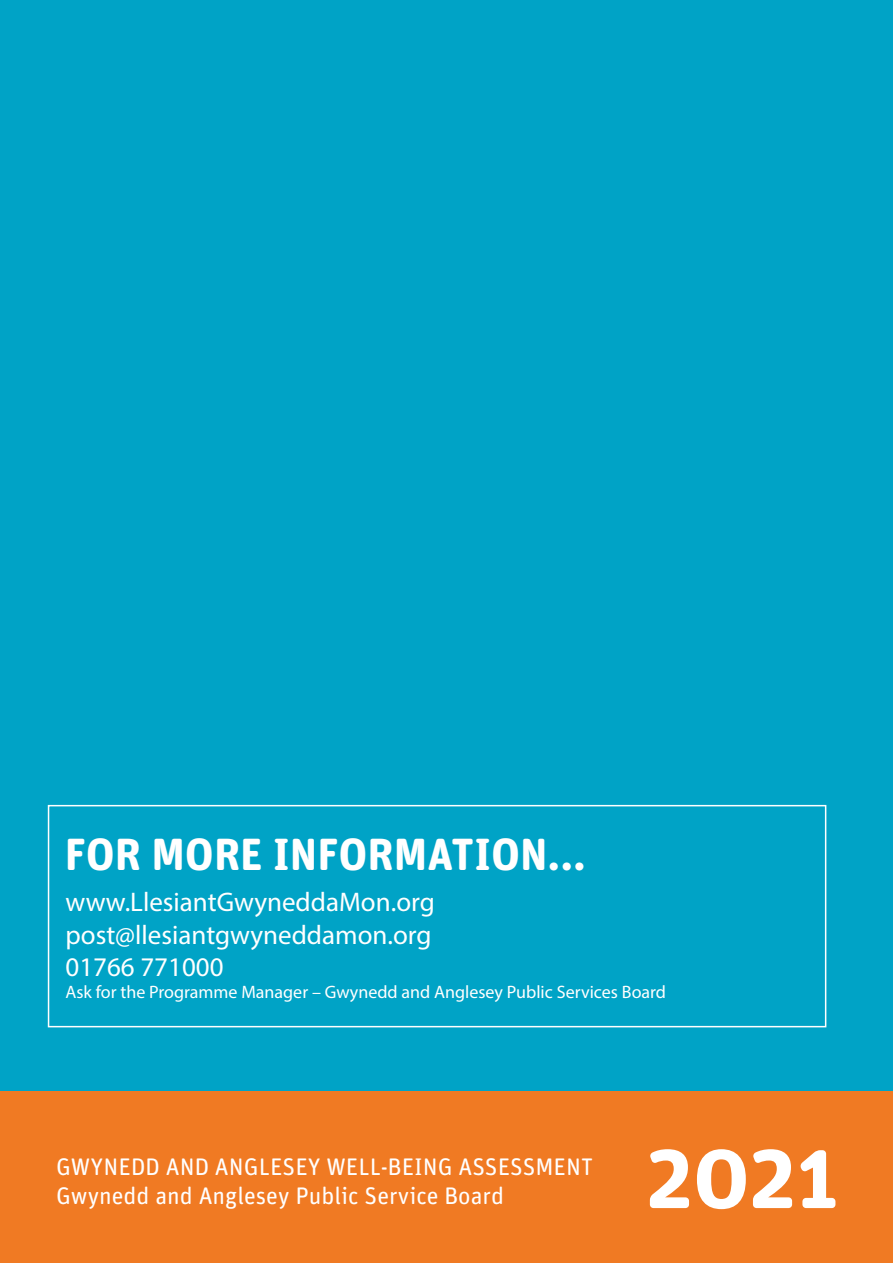
<style>
.page{position:relative;width:893px;height:1263px;background:#00a3c6}
.page>*{position:absolute;margin:0;border:0;box-sizing:border-box;transform-origin:0 0}
.t1{font:700 90px "Unit Rounded Pro";color:#fff}
.t2{font:700 45px "Unit Rounded Pro";color:#fff}
.t3{font:27px "Myriad Pro";color:#fff}
.t4{font:24px "Unit Rounded Pro";color:#fff}
.t5{font:18px "Myriad Pro";color:#fff}
</style>
<div class="page">
<div style="left:0;top:1091px;width:893px;height:172px;background:#f07a23"></div>
<div style="left:48px;top:805px;width:778px;height:222px;border:2px solid #fff"></div>
<p class="t2" style="left:65px;top:822px;width:523px">FOR MORE INFORMATION...</p>
<p class="t3" style="left:65px;top:885px;width:371px">www.LlesiantGwyneddaMon.org</p>
<p class="t3" style="left:65px;top:918px;width:368px">post@llesiantgwyneddamon.org</p>
<p class="t3" style="left:65px;top:950px;width:160px">01766 771000</p>
<p class="t5" style="left:65px;top:980px;width:602px">Ask for the Programme Manager – Gwynedd and Anglesey Public Services Board</p>
<p class="t4" style="left:56px;top:1150px;width:538px">GWYNEDD AND ANGLESEY WELL-BEING ASSESSMENT</p>
<p class="t4" style="left:56px;top:1179px;width:450px">Gwynedd and Anglesey Public Service Board</p>
<p class="t1" style="left:646px;top:1112px;width:194px">2021</p>
</div>
